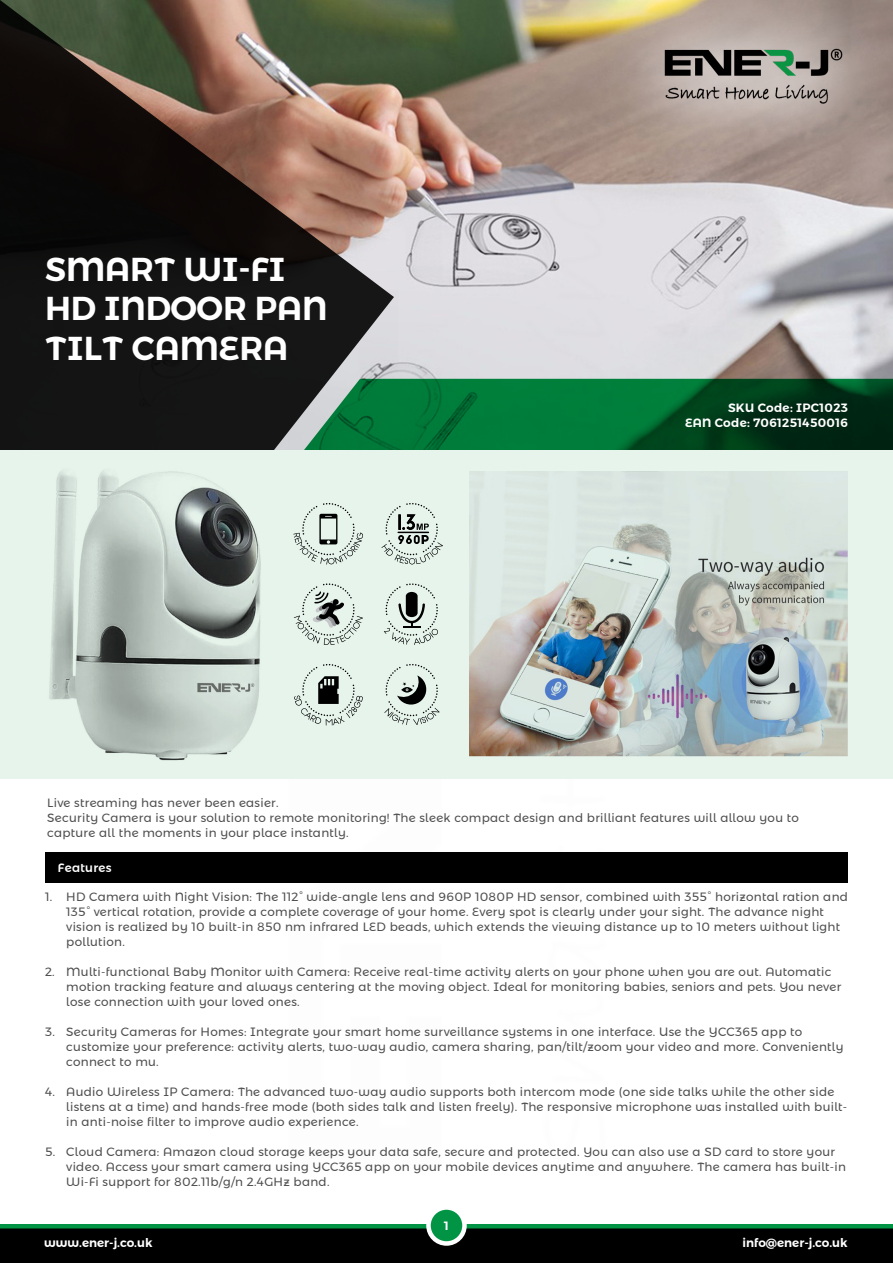
<style>
.page{position:relative;width:893px;height:1263px;background:#fff}
.page>*{position:absolute;margin:0;border:0;box-sizing:border-box;transform-origin:0 0}
.t1{font:600 33px/39.6px "Montserrat Alternates";color:#fff}
.t2{font:12px/15px "Montserrat Alternates";letter-spacing:.025em;color:#4d4d4d}
.t3{font:600 12px/15px "Montserrat Alternates";letter-spacing:.025em;color:#fff;text-align:right}
.t4{font:600 12px "Montserrat Alternates";color:#fff}
.t5{font:500 12px "Montserrat Alternates";letter-spacing:.025em;color:#fff}
</style>
<div class="page">
<img style="left:394px;top:0;width:499px;height:379px">
<img style="left:282px;top:88px;width:329px;height:795px">
<div style="left:0;top:1225px;width:893px;height:38px;background:#000"></div>
<svg style="left:0;top:0;width:394px;height:450px;background:#3c342d"></svg>
<svg style="left:304px;top:379px;width:589px;height:71px;background:#086232"></svg>
<hr style="left:0;top:1224px;width:893px;height:4px;background:#009444">
<div style="left:1px;top:450px;width:892px;height:329px;background:#e6f4ec"></div>
<div style="left:45px;top:852px;width:803px;height:30px;background:#000"></div>
<img style="left:49px;top:470px;width:212px;height:291px">
<div style="left:596px;top:0;width:297px;height:169px;background:#fff;opacity:.75"></div>
<img style="left:659px;top:45px;width:189px;height:62px">
<svg style="left:428px;top:1207px;width:36px;height:36px"></svg>
<div style="left:426px;top:1205px;width:41px;height:41px;border:4px solid #fff;border-radius:50%"></div>
<svg style="left:384px;top:664px;width:56px;height:61px"></svg>
<svg style="left:294px;top:664px;width:69px;height:61px"></svg>
<svg style="left:294px;top:583px;width:69px;height:62px"></svg>
<svg style="left:384px;top:583px;width:54px;height:62px"></svg>
<svg style="left:381px;top:503px;width:62px;height:61px"></svg>
<svg style="left:293px;top:503px;width:70px;height:61px"></svg>
<img style="left:469px;top:471px;width:379px;height:286px">
<h1 class="t1" style="left:45px;top:249px;width:284px">SMART WI-FI<br>HD INDOOR PAN<br>TILT CAMERA</h1>
<p class="t3" style="left:685px;top:401px;width:164px">SKU Code: IPC1023<br>EAN Code: 7061251450016</p>
<p class="t2" style="left:47px;top:795px;width:753px">Live streaming has never been easier.<br>Security Camera is your solution to remote monitoring! The sleek compact design and brilliant features will allow you to capture all the moments in your place instantly.</p>
<p class="t5" style="left:58px;top:858px;width:55px">Features</p>
<p class="t2" style="left:66px;top:889px;width:783px;text-indent:-21px">1. HD Camera with Night Vision: The 112° wide-angle lens and 960P 1080P HD sensor, combined with 355° horizontal ration and 135° vertical rotation, provide a complete coverage of your home. Every spot is clearly under your sight. The advance night vision is realized by 10 built-in 850 nm infrared LED beads, which extends the viewing distance up to 10 meters without light pollution.</p>
<p class="t2" style="left:66px;top:964px;width:776px;text-indent:-21px">2. Multi-functional Baby Monitor with Camera: Receive real-time activity alerts on your phone when you are out. Automatic motion tracking feature and always centering at the moving object. Ideal for monitoring babies, seniors and pets. You never lose connection with your loved ones.</p>
<p class="t2" style="left:66px;top:1024px;width:779px;text-indent:-21px">3. Security Cameras for Homes: Integrate your smart home surveillance systems in one interface. Use the YCC365 app to customize your preference: activity alerts, two-way audio, camera sharing, pan/tilt/zoom your video and more. Conveniently connect to mu.</p>
<p class="t2" style="left:66px;top:1084px;width:783px;text-indent:-21px">4. Audio Wireless IP Camera: The advanced two-way audio supports both intercom mode (one side talks while the other side listens at a time) and hands-free mode (both sides talk and listen freely). The responsive microphone was installed with built&shy;in anti-noise filter to improve audio experience.</p>
<p class="t2" style="left:66px;top:1144px;width:781px;text-indent:-21px">5. Cloud Camera: Amazon cloud storage keeps your data safe, secure and protected. You can also use a SD card to store your video. Access your smart camera using YCC365 app on your mobile devices anytime and anywhere. The camera has built-in<br>Wi-Fi support for 802.11b/g/n 2.4GHz band.</p>
<p class="t3" style="left:444px;top:1218px;width:6px">1</p>
<p class="t4" style="left:44px;top:1233px;width:110px">www.ener-j.co.uk</p>
<p class="t4" style="left:742px;top:1233px;width:106px">info@ener-j.co.uk</p>
</div>
